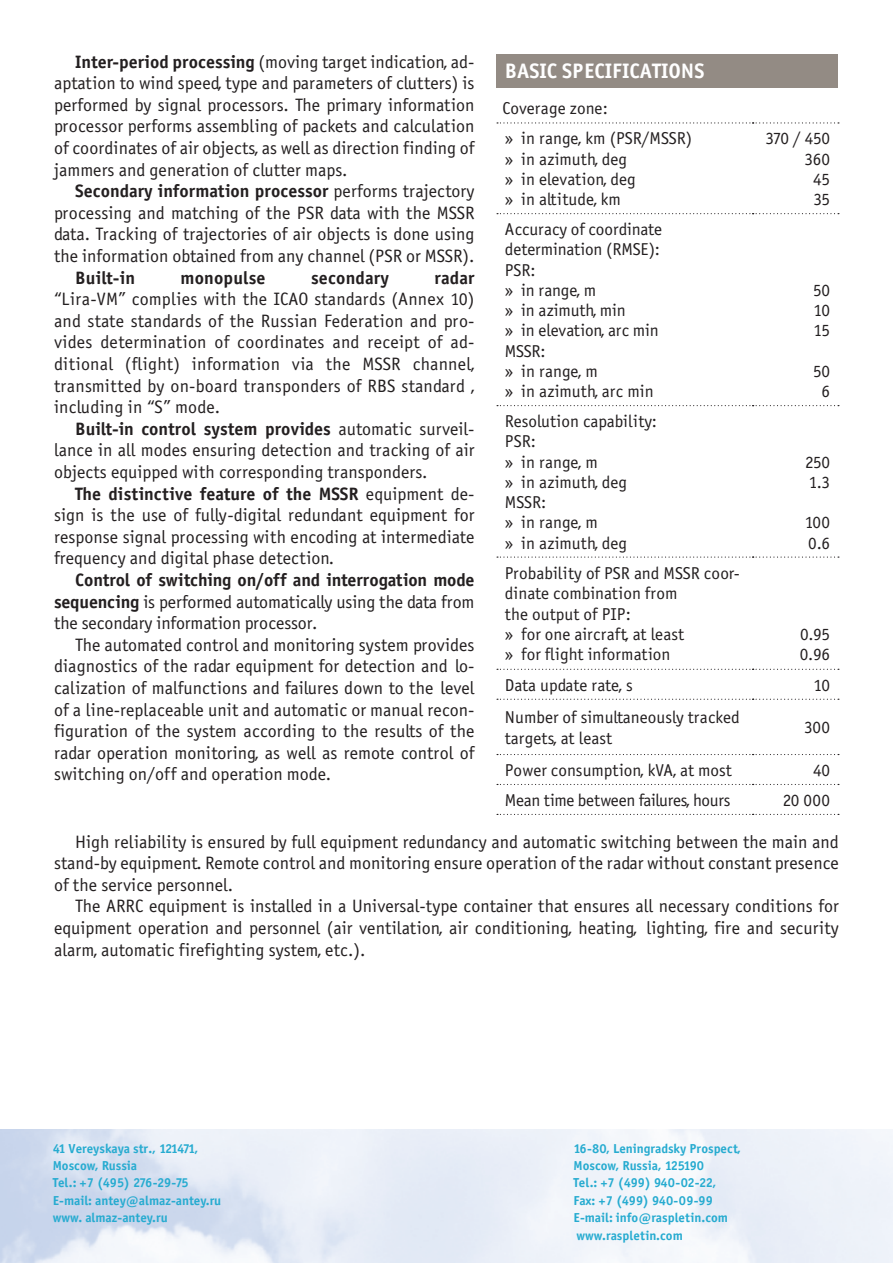
<style>
.page{position:relative;width:893px;height:1263px;background:#fff}
.page>*{position:absolute;margin:0;border:0;box-sizing:border-box;transform-origin:0 0}
.t1{font:21px "Officina Sans Bold C";color:#fff}
.t2{font:18px/21.6px "Officina Sans Book C";color:#231f20;text-align:justify}
.t3{font:18px "Officina Sans Bold C";color:#231f20}
.t4{font:17.25px/20.2px "Officina Sans Book C";color:#231f20}
.t5{font:17.25px/20.2px "Officina Sans Book C";letter-spacing:-.02em;color:#231f20;text-align:right}
.t6{font:13.05px/17.4px "Officina Sans Bold C";color:#26abd0}
.s1{font-family:"Officina Sans Bold C"}
.s2{font-family:"Officina Sans Book C"}
</style>
<div class="page">
<div style="left:496px;top:54px;width:342px;height:33px;background:#938b84"></div>
<svg style="left:497px;top:122px;width:342px;height:2px"></svg>
<svg style="left:497px;top:213px;width:342px;height:1px"></svg>
<svg style="left:497px;top:405px;width:342px;height:1px"></svg>
<svg style="left:497px;top:556px;width:342px;height:2px"></svg>
<svg style="left:497px;top:669px;width:342px;height:1px"></svg>
<svg style="left:497px;top:699px;width:342px;height:1px"></svg>
<svg style="left:497px;top:754px;width:342px;height:1px"></svg>
<svg style="left:497px;top:784px;width:342px;height:1px"></svg>
<svg style="left:497px;top:814px;width:342px;height:1px"></svg>
<p class="t2" style="left:54px;top:51px;width:422px;text-indent:21px"><span class="s1">Inter-period processing</span> (moving target indication, ad&shy;aptation to wind speed, type and parameters of clutters) is performed by signal processors. The primary information processor performs assembling of packets and calculation of coordinates of air objects, as well as direction finding of jammers and generation of clutter maps.</p>
<p class="t3" style="left:75px;top:181px;width:401px">Secondary information processor <span class="s2">performs trajectory</span></p>
<p class="t2" style="left:54px;top:202px;width:422px">processing and matching of the PSR data with the MSSR data. Tracking of trajectories of air objects is done using the information obtained from any channel (PSR or MSSR).</p>
<p class="t3" style="left:75px;top:267px;width:61px">Built-in</p>
<p class="t3" style="left:181px;top:267px;width:87px">monopulse</p>
<p class="t3" style="left:311px;top:267px;width:79px">secondary</p>
<p class="t3" style="left:434px;top:267px;width:42px">radar</p>
<p class="t2" style="left:54px;top:289px;width:422px">“Lira-VM” complies with the ICAO standards (Annex 10) and state standards of the Russian Federation and pro&shy;vides determination of coordinates and receipt of ad&shy;ditional (flight) information via the MSSR channel, transmitted by on-board transponders of RBS standard , including in “S” mode.</p>
<p class="t3" style="left:75px;top:418px;width:401px">Built-in control system provides <span class="s2">automatic surveil-</span></p>
<p class="t2" style="left:54px;top:440px;width:422px">lance in all modes ensuring detection and tracking of air objects equipped with corresponding transponders.</p>
<p class="t3" style="left:75px;top:483px;width:401px">The distinctive feature of the MSSR <span class="s2">equipment de-</span></p>
<p class="t2" style="left:54px;top:505px;width:422px">sign is the use of fully-digital redundant equipment for response signal processing with encoding at intermediate frequency and digital phase detection.</p>
<p class="t3" style="left:75px;top:570px;width:401px">Control of switching on/off and interrogation mode</p>
<p class="t2" style="left:54px;top:591px;width:422px"><span class="s1">sequencing</span> is performed automatically using the data from the secondary information processor.</p>
<p class="t2" style="left:54px;top:634px;width:422px;text-indent:21px">The automated control and monitoring system provides diagnostics of the radar equipment for detection and lo&shy;calization of malfunctions and failures down to the level of a line-replaceable unit and automatic or manual recon&shy;figuration of the system according to the results of the radar operation monitoring, as well as remote control of switching on/off and operation mode.</p>
<p class="t1" style="left:505px;top:59px;width:201px">BASIC SPECIFICATIONS</p>
<p class="t4" style="left:502px;top:94px;width:191px;line-height:30px">Coverage zone:<br>» in range, km (PSR/MSSR)</p>
<p class="t4" style="left:505px;top:149px;width:132px">» in azimuth, deg » in elevation, deg » in altitude, km</p>
<p class="t4" style="left:505px;top:220px;width:159px">Accuracy of coordinate determination (RMSE):<br>PSR:<br>» in range, m<br>» in azimuth, min<br>» in elevation, arc min<br>MSSR:<br>» in range, m<br>» in azimuth, arc min</p>
<p class="t4" style="left:505px;top:411px;width:153px">Resolution capability:<br>PSR:<br>» in range, m<br>» in azimuth, deg<br>MSSR:<br>» in range, m<br>» in azimuth, deg</p>
<p class="t4" style="left:505px;top:564px;width:237px">Probability of PSR and MSSR coor&shy;dinate combination from<br>the output of PIP:<br>» for one aircraft, at least<br>» for flight information</p>
<p class="t5" style="left:766px;top:129px;width:66px">370 / 450<br>360<br>45<br>35</p>
<p class="t4" style="left:813px;top:280px;width:18px;text-align:justify">50<br>10<br>15</p>
<p class="t4" style="left:813px;top:361px;width:18px;text-align:center">50<br>6</p>
<p class="t4" style="left:805px;top:452px;width:27px">250<br>1.3</p>
<p class="t4" style="left:805px;top:513px;width:27px">100<br>0.6</p>
<p class="t4" style="left:800px;top:624px;width:32px">0.95<br>0.96</p>
<p class="t4" style="left:505px;top:675px;width:129px">Data update rate, s</p>
<p class="t4" style="left:814px;top:675px;width:18px">10</p>
<p class="t4" style="left:505px;top:708px;width:236px">Number of simultaneously tracked targets, at least</p>
<p class="t4" style="left:804px;top:718px;width:27px">300</p>
<p class="t4" style="left:505px;top:760px;width:228px">Power consumption, kVA, at most</p>
<p class="t4" style="left:813px;top:760px;width:18px">40</p>
<p class="t5" style="left:505px;top:790px;width:227px">Mean time between failures, hours</p>
<p class="t4" style="left:783px;top:790px;width:49px">20 000</p>
<p class="t2" style="left:54px;top:831px;width:786px;text-indent:21px">High reliability is ensured by full equipment redundancy and automatic switching between the main and stand-by equipment . Remote control and monitoring ensure operation of the radar without constant presence of the service personnel.</p>
<p class="t2" style="left:54px;top:896px;width:786px;text-indent:21px">The ARRC equipment is installed in a Universal-type container that ensures all necessary conditions for equipment operation and personnel (air ventilation, air conditioning, heating, lighting, fire and security alarm, automatic firefighting system, etc.).</p>
<p class="t6" style="left:53px;top:1140px;width:170px">41 Vereyskaya str., 121471,<br>Moscow, Russia<br>Tel.: +7 (495) 276-29-75<br>E-mail: antey@almaz-antey.ru www. almaz-antey.ru</p>
<p class="t6" style="left:574px;top:1140px;width:169px">16-80, Leningradsky Prospect,<br>Moscow, Russia, 125190<br>Tel.: +7 (499) 940-02-22,<br>Fax: +7 (499) 940-09-99<br>E-mail: info@raspletin.com www.raspletin.com</p>
</div>
